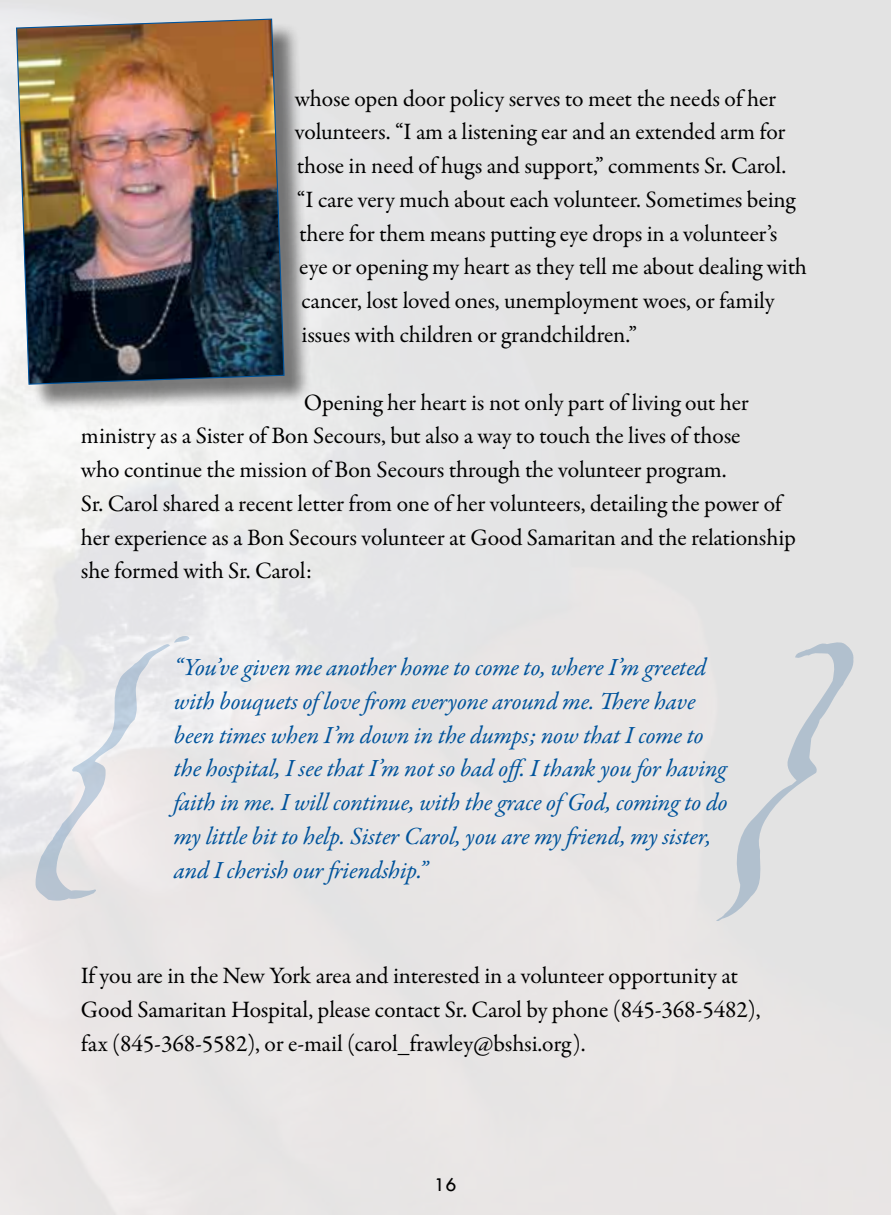
<style>
.page{position:relative;width:891px;height:1215px;background:#fff}
.page>*{position:absolute;margin:0;border:0;box-sizing:border-box;transform-origin:0 0}
.t1{font:473.4px "Voluta Script";color:#00539b}
.t2{font:italic 24.75px/33.8px "Garamond Premr Pro";letter-spacing:-.01em;color:#00539b}
.t3{font:23.62px/33.8px "Garamond Premr Pro";letter-spacing:-.01em;color:#000}
.t4{font:20.25px "Tw Cen";color:#000}
</style>
<div class="page">
<div style="left:19px;top:22px;width:293px;height:390px;background:#000;opacity:.5"></div>
<img style="left:15px;top:18px;width:270px;height:367px">
<p class="t3" style="left:295px;top:82px;width:514px">whose open door policy serves to meet the needs of her volunteers. “I am a listening ear and an extended arm for those in need of hugs and support,” comments Sr. Carol.<br>“I care very much about each volunteer. Sometimes being there for them means putting eye drops in a volunteer’s eye or opening my heart as they tell me about dealing with cancer, lost loved ones, unemployment woes, or family issues with children or grandchildren.”</p>
<p class="t3" style="left:81px;top:386px;width:717px;text-indent:223px">Opening her heart is not only part of living out her ministry as a Sister of Bon Secours, but also a way to touch the lives of those<br>who continue the mission of Bon Secours through the volunteer program.<br>Sr. Carol shared a recent letter from one of her volunteers, detailing the power of her experience as a Bon Secours volunteer at Good Samaritan and the relationship she formed with Sr. Carol:</p>
<h1 class="t1" style="left:18px;top:391px;width:809px">{ }</h1>
<p class="t2" style="left:174px;top:652px;width:556px">“You’ve given me another home to come to, where I’m greeted with bouquets of love from everyone around me. There have been times when I’m down in the dumps; now that I come to the hospital, I see that I’m not so bad off. I thank you for having faith in me. I will continue, with the grace of God, coming to do my little bit to help. Sister Carol, you are my friend, my sister, and I cherish our friendship.”</p>
<p class="t3" style="left:81px;top:960px;width:681px">If you are in the New York area and interested in a volunteer opportunity at<br>Good Samaritan Hospital, please contact Sr. Carol by phone (845-368-5482), fax (845-368-5582), or e-mail (carol_frawley@bshsi.org).</p>
<p class="t4" style="left:434px;top:1173px;width:24px">16</p>
</div>
